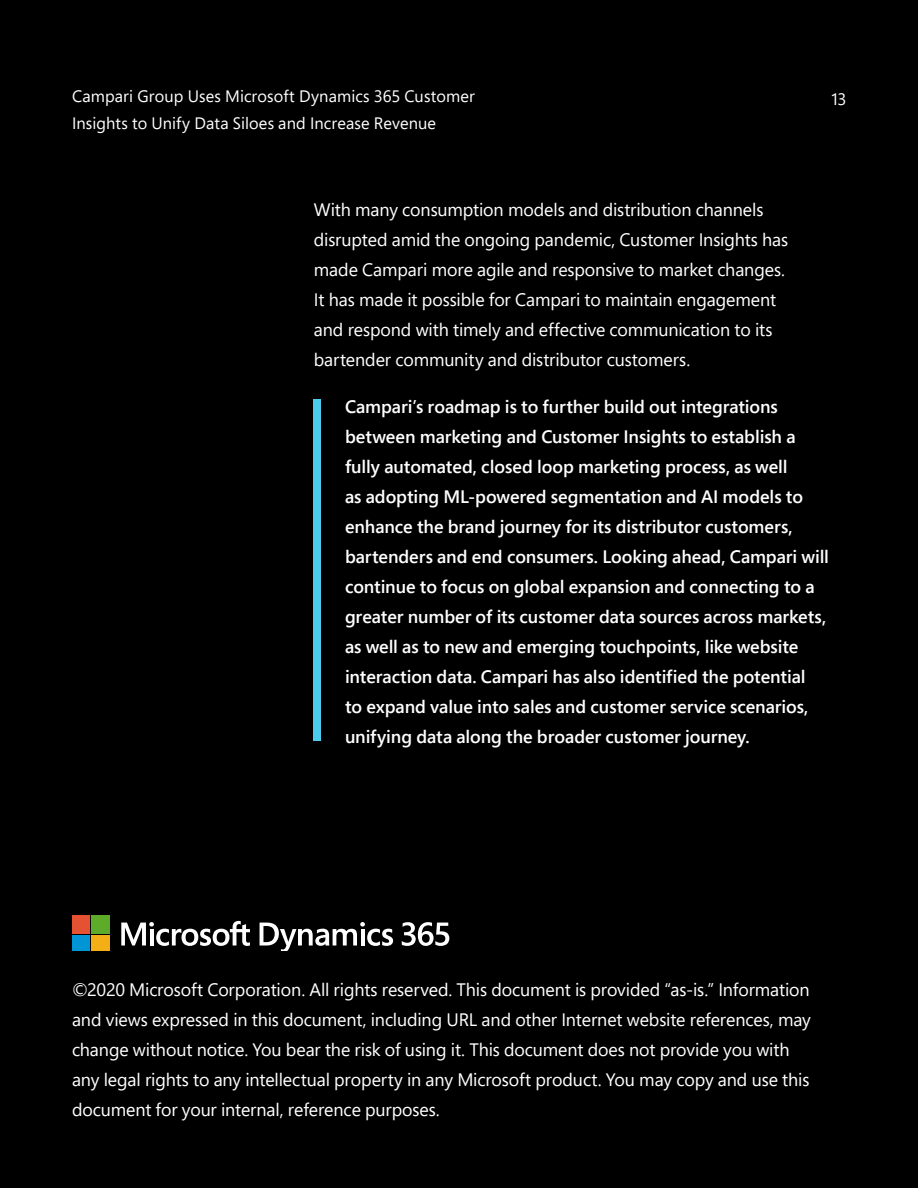
<style>
.page{position:relative;width:918px;height:1188px;background:#000}
.page>*{position:absolute;margin:0;border:0;box-sizing:border-box;transform-origin:0 0}
.P_12_20{font:600 18px/30px "Segoe Pro";color:#fff}
.Copyright_12_20{font:18px/30px "Segoe Pro";letter-spacing:-.005em;color:#fff}
.P_12_20-2{font:18px/30px "Segoe Pro";letter-spacing:-.005em;color:#fff}
.t1{font:16.5px/27px "Segoe Pro";letter-spacing:.005em;color:#fff}
</style>
<div class="page">
<svg style="left:260px;top:922px;width:133px;height:29px"></svg>
<svg style="left:402px;top:922px;width:47px;height:24px"></svg>
<svg style="left:121px;top:921px;width:129px;height:25px"></svg>
<svg style="left:72px;top:915px;width:38px;height:36px"></svg>
<div style="left:314px;top:399px;width:7px;height:342px;background:#4ccbed"></div>
<p class="t1" style="left:72px;top:83px;width:404px">Campari Group Uses Microsoft Dynamics 365 Customer<br>Insights to Unify Data Siloes and Increase Revenue</p>
<p class="t1" style="left:832px;top:86px;width:16px">13</p>
<p class="P_12_20-2" style="left:314px;top:194px;width:476px">With many consumption models and distribution channels disrupted amid the ongoing pandemic, Customer Insights has made Campari more agile and responsive to market changes.<br>It has made it possible for Campari to maintain engagement and respond with timely and effective communication to its bartender community and distributor customers.</p>
<p class="P_12_20" style="left:345px;top:391px;width:486px">Campari’s roadmap is to further build out integrations between marketing and Customer Insights to establish a fully automated, closed loop marketing process, as well<br>as adopting ML-powered segmentation and AI models to enhance the brand journey for its distributor customers, bartenders and end consumers. Looking ahead, Campari will continue to focus on global expansion and connecting to a greater number of its customer data sources across markets, as well as to new and emerging touchpoints, like website interaction data. Campari has also identified the potential<br>to expand value into sales and customer service scenarios, unifying data along the broader customer journey.</p>
<p class="Copyright_12_20" style="left:72px;top:974px;width:740px">©2020 Microsoft Corporation. All rights reserved. This document is provided “as-is.” Information and views expressed in this document, including URL and other Internet website references, may change without notice. You bear the risk of using it. This document does not provide you with any legal rights to any intellectual property in any Microsoft product. You may copy and use this document for your internal, reference purposes.</p>
</div>
